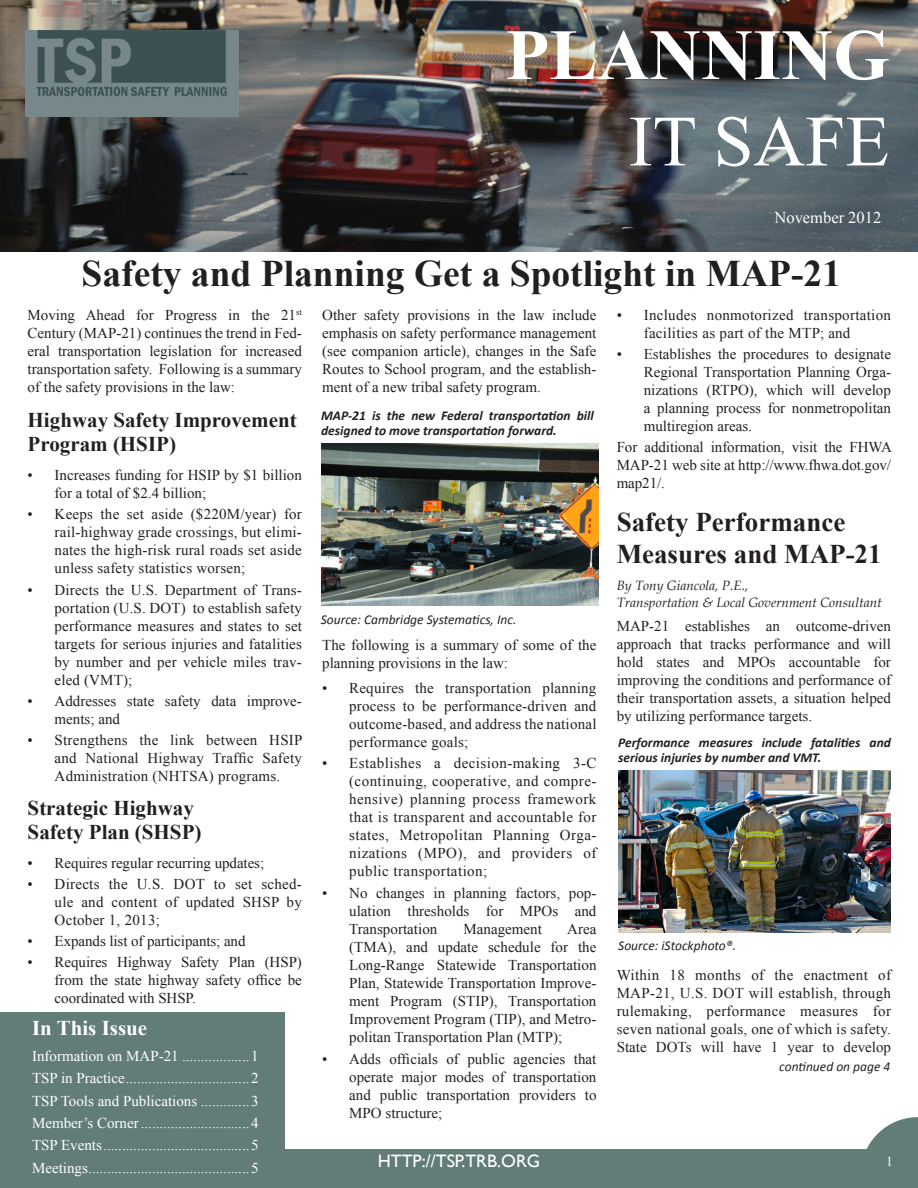
<style>
.page{position:relative;width:918px;height:1188px;background:#fff}
.page>*{position:absolute;margin:0;border:0;box-sizing:border-box;transform-origin:0 0}
.Title1{font:700 72px "Times New Roman";color:#fff}
.Title2{font:72px "Times New Roman";color:#fff}
.Heading1{font:700 37.5px "Times New Roman";color:#231f20}
.Heading1-2{font:700 27px/32.4px "Times New Roman";color:#231f20}
.Heading2{font:700 21px/24px "Times New Roman";color:#231f20}
.Heading2-2{font:700 21px "Times New Roman";color:#fff}
.t1{font:18px "Gill Sans";color:#fff}
.volume{font:16.5px "Times New Roman";color:#fff}
.bullet1{font:15px/18px "Times New Roman";color:#231f20;text-align:justify}
.body_text{font:15px/18px "Times New Roman";color:#231f20;text-align:justify}
.body_text-2{font:15px "Times New Roman";color:#fff}
.bullet1-2{font:15px/18px "Times New Roman";letter-spacing:.02em;color:#231f20}
.t2{font:italic 700 13.5px/15px "Calibri";color:#231f20}
.t3{font:italic 13.5px "Calibri";color:#231f20}
.t4{font:italic 13.5px "Book Antiqua";color:#231f20}
.t5{font:13.5px "Times New Roman";color:#fff}
</style>
<div class="page">
<img style="left:0;top:0;width:918px;height:251px">
<img style="left:26px;top:30px;width:212px;height:86px">
<div style="left:0;top:1149px;width:918px;height:39px;background:#627d78"></div>
<svg style="left:866px;top:1117px;width:52px;height:32px"></svg>
<div style="left:0;top:1012px;width:284px;height:176px;background:#627d78"></div>
<img style="left:619px;top:771px;width:272px;height:162px">
<img style="left:322px;top:443px;width:276px;height:162px">
<p class="Title1" style="left:505px;top:5px;width:385px">PLANNING</p>
<p class="Title2" style="left:629px;top:93px;width:262px">IT SAFE</p>
<p class="volume" style="left:775px;top:206px;width:108px">November 2012</p>
<p class="Heading1" style="left:82px;top:247px;width:761px">Safety and Planning Get a Spotlight in MAP-21</p>
<p class="body_text" style="left:28px;top:305px;width:276px">Moving Ahead for Progress in the 21<sup>st </sup>Century (MAP-21) continues the trend in Fed&shy;eral transportation legislation for increased transportation safety. Following is a summary of the safety provisions in the law:</p>
<p class="Heading2" style="left:28px;top:408px;width:271px">Highway Safety Improvement<br>Program (HSIP)</p>
<p class="bullet1" style="left:55px;top:466px;width:249px;text-indent:-27px">• Increases funding for HSIP by $1 billion for a total of $2.4 billion;</p>
<p class="bullet1" style="left:55px;top:505px;width:249px;text-indent:-27px">• Keeps the set aside ($220M/year) for rail-highway grade crossings, but elimi&shy;nates the high-risk rural roads set aside unless safety statistics worsen;</p>
<p class="bullet1" style="left:55px;top:580px;width:249px;text-indent:-27px">• Directs the U.S. Department of Trans&shy;portation (U.S. DOT) to establish safety performance measures and states to set targets for serious injuries and fatalities by number and per vehicle miles trav&shy;eled (VMT);</p>
<p class="bullet1" style="left:55px;top:692px;width:249px;text-indent:-27px">• Addresses state safety data improve&shy;ments; and</p>
<p class="bullet1" style="left:55px;top:731px;width:249px;text-indent:-27px">• Strengthens the link between HSIP and National Highway Traffic Safety Administration (NHTSA) programs.</p>
<p class="Heading2" style="left:28px;top:795px;width:175px">Strategic Highway<br>Safety Plan (SHSP)</p>
<p class="bullet1" style="left:28px;top:853px;width:238px">• Requires regular recurring updates;</p>
<p class="bullet1" style="left:55px;top:875px;width:249px;text-indent:-27px">• Directs the U.S. DOT to set sched&shy;ule and content of updated SHSP by October 1, 2013;</p>
<p class="bullet1" style="left:28px;top:932px;width:219px">• Expands list of participants; and</p>
<p class="bullet1" style="left:55px;top:953px;width:249px;text-indent:-27px">• Requires Highway Safety Plan (HSP) from the state highway safety office be coordinated with SHSP.</p>
<p class="Heading2-2" style="left:32px;top:1014px;width:117px">In This Issue</p>
<p class="body_text-2" style="left:32px;top:1046px;width:228px">Information on MAP-21 ..................1</p>
<p class="body_text-2" style="left:32px;top:1068px;width:228px">TSP in Practice.................................2</p>
<p class="body_text-2" style="left:32px;top:1090px;width:228px">TSP Tools and Publications .............3</p>
<p class="body_text-2" style="left:32px;top:1113px;width:228px">Member’s Corner.............................4</p>
<p class="body_text-2" style="left:32px;top:1135px;width:228px">TSP Events.......................................5</p>
<p class="body_text-2" style="left:32px;top:1157px;width:228px">Meetings...........................................5</p>
<p class="body_text" style="left:322px;top:305px;width:276px">Other safety provisions in the law include emphasis on safety performance management (see companion article), changes in the Safe Routes to School program, and the establish&shy;ment of a new tribal safety program.</p>
<p class="t2" style="left:321px;top:408px;width:274px">MAP-21 is the new Federal transportation bill designed to move transportation forward.</p>
<p class="t3" style="left:321px;top:611px;width:197px">Source: Cambridge Systematics, Inc.</p>
<p class="body_text" style="left:322px;top:636px;width:276px">The following is a summary of some of the planning provisions in the law:</p>
<p class="bullet1" style="left:349px;top:678px;width:249px;text-indent:-27px">• Requires the transportation planning process to be performance-driven and outcome-based, and address the national performance goals;</p>
<p class="bullet1" style="left:349px;top:754px;width:249px;text-indent:-27px">• Establishes a decision-making 3-C (continuing, cooperative, and compre&shy;hensive) planning process framework that is transparent and accountable for states, Metropolitan Planning Orga&shy;nizations (MPO), and providers of public transportation;</p>
<p class="bullet1" style="left:349px;top:884px;width:249px;text-indent:-27px">• No changes in planning factors, pop&shy;ulation thresholds for MPOs and Transportation</p>
<p class="bullet1" style="left:349px;top:920px;width:249px;text-indent:218px">Area (TMA), and update schedule for the Long-Range Statewide Transportation Plan, Statewide Transportation Improve&shy;ment Program (STIP), Transportation Improvement Program (TIP), and Metro&shy;politan Transportation Plan (MTP);</p>
<p class="bullet1" style="left:349px;top:1050px;width:249px;text-indent:-27px">• Adds officials of public agencies that operate major modes of transportation and public transportation providers to MPO structure;</p>
<p class="bullet1" style="left:463px;top:920px;width:80px">Management</p>
<p class="bullet1-2" style="left:644px;top:305px;width:249px;text-indent:-27px">• Includes nonmotorized transportation facilities as part of the MTP; and</p>
<p class="bullet1" style="left:644px;top:345px;width:249px;text-indent:-27px">• Establishes the procedures to designate Regional Transportation Planning Orga&shy;nizations (RTPO), which will develop a planning process for nonmetropolitan multiregion areas.</p>
<p class="body_text" style="left:617px;top:438px;width:277px">For additional information, visit the FHWA MAP-21 web site at http://www.fhwa.dot.gov/ map21/.</p>
<p class="Heading1-2" style="left:617px;top:505px;width:266px">Safety Performance<br>Measures and MAP-21</p>
<p class="t4" style="left:617px;top:576px;width:133px">By Tony Giancola, P.E.,</p>
<p class="t4" style="left:617px;top:593px;width:266px">Transportation &amp; Local Government Consultant</p>
<p class="body_text" style="left:617px;top:617px;width:276px">MAP-21 establishes an outcome-driven approach that tracks performance and will hold states and MPOs accountable for improving the conditions and performance of their transportation assets, a situation helped by utilizing performance targets.</p>
<p class="t2" style="left:618px;top:735px;width:274px">Performance measures include fatalities and serious injuries by number and VMT.</p>
<p class="t3" style="left:618px;top:937px;width:119px">Source: iStockphoto®.</p>
<p class="body_text" style="left:617px;top:965px;width:276px">Within 18 months of the enactment of MAP-21, U.S. DOT will establish, through rulemaking, performance measures for seven national goals, one of which is safety.<br>State DOTs will have 1 year to develop</p>
<p class="t3" style="left:779px;top:1058px;width:113px">continued on page 4</p>
<p class="t1" style="left:378px;top:1151px;width:164px">HTTP://TSP.TRB.ORG</p>
<p class="t5" style="left:886px;top:1152px;width:8px">1</p>
</div>
